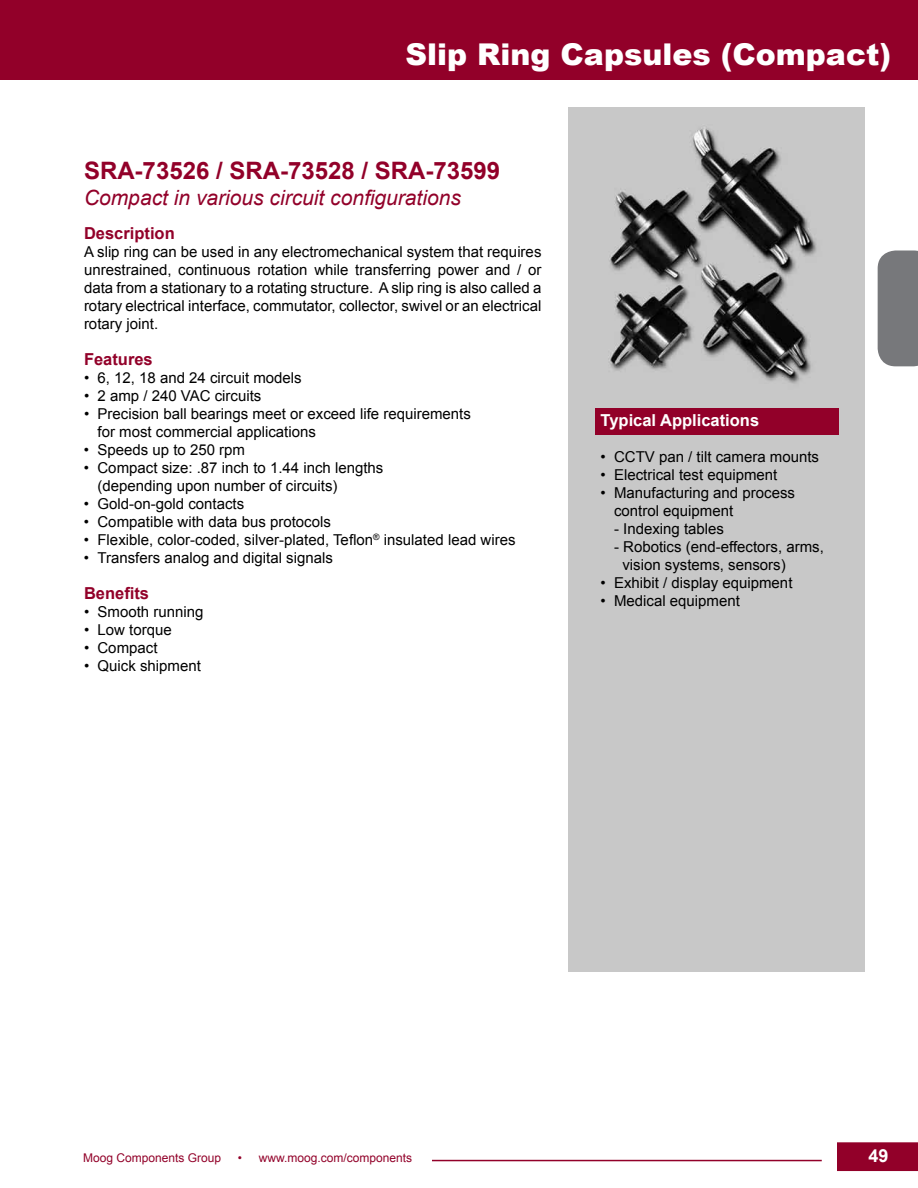
<style>
.page{position:relative;width:918px;height:1188px;background:#fff}
.page>*{position:absolute;margin:0;border:0;box-sizing:border-box;transform-origin:0 0}
.t1{font:900 30px "Arial";color:#fff}
.t2{font:700 24px "Arial";color:#920029}
.t3{font:italic 21px "Arial";color:#920029}
.t4{font:700 18px "Arial";color:#fff}
.t5{font:700 16.5px "Arial";color:#920029}
.t6{font:700 16.5px "Arial";color:#fff}
.t7{font:15px/18px "Arial";color:#000}
.t8{font:12px "Arial";color:#920029}
</style>
<div class="page">
<div style="left:0;top:0;width:918px;height:79px;background:#920029"></div>
<div style="left:837px;top:1142px;width:81px;height:29px;background:#920029"></div>
<hr style="left:432px;top:1160px;width:390px;height:1px;background:#920029">
<div style="left:878px;top:250px;width:40px;height:116px;background:#77787b"></div>
<img style="left:568px;top:108px;width:296px;height:864px">
<div style="left:596px;top:408px;width:243px;height:27px;background:#920029"></div>
<h1 class="t1" style="left:406px;top:32px;width:487px">Slip Ring Capsules (Compact)</h1>
<h2 class="t2" style="left:84px;top:155px;width:418px">SRA-73526 / SRA-73528 / SRA-73599</h2>
<h3 class="t3" style="left:84px;top:184px;width:378px">Compact in various circuit configurations</h3>
<p class="t5" style="left:84px;top:223px;width:92px">Description</p>
<p class="t7" style="left:84px;top:243px;width:459px;text-align:justify">A slip ring can be used in any electromechanical system that requires unrestrained, continuous rotation while transferring power and / or data from a stationary to a rotating structure. A slip ring is also called a rotary electrical interface, commutator, collector, swivel or an electrical rotary joint.</p>
<p class="t5" style="left:84px;top:349px;width:70px">Features</p>
<p class="t7" style="left:84px;top:369px;width:219px">• 6, 12, 18 and 24 circuit models</p>
<p class="t7" style="left:84px;top:387px;width:179px">• 2 amp / 240 VAC circuits</p>
<p class="t7" style="left:98px;top:405px;width:375px;text-indent:-14px">• Precision ball bearings meet or exceed life requirements for most commercial applications</p>
<p class="t7" style="left:84px;top:441px;width:163px">• Speeds up to 250 rpm</p>
<p class="t7" style="left:98px;top:459px;width:287px;text-indent:-14px">• Compact size: .87 inch to 1.44 inch lengths (depending upon number of circuits)</p>
<p class="t7" style="left:84px;top:495px;width:162px">• Gold-on-gold contacts</p>
<p class="t7" style="left:84px;top:513px;width:248px">• Compatible with data bus protocols</p>
<p class="t7" style="left:84px;top:531px;width:433px">• Flexible, color-coded, silver-plated, Teflon<sup>®</sup> insulated lead wires</p>
<p class="t7" style="left:84px;top:549px;width:250px">• Transfers analog and digital signals</p>
<p class="t5" style="left:84px;top:583px;width:67px">Benefits</p>
<p class="t7" style="left:84px;top:603px;width:121px">• Smooth running</p>
<p class="t7" style="left:84px;top:621px;width:89px">• Low torque</p>
<p class="t7" style="left:84px;top:639px;width:75px">• Compact</p>
<p class="t7" style="left:84px;top:657px;width:118px">• Quick shipment</p>
<p class="t6" style="left:601px;top:409px;width:160px">Typical Applications</p>
<p class="t7" style="left:601px;top:448px;width:220px">• CCTV pan / tilt camera mounts</p>
<p class="t7" style="left:601px;top:466px;width:178px">• Electrical test equipment</p>
<p class="t7" style="left:614px;top:484px;width:182px;text-indent:-14px">• Manufacturing and process control equipment</p>
<p class="t7" style="left:614px;top:520px;width:112px">- Indexing tables</p>
<p class="t7" style="left:622px;top:538px;width:203px;text-indent:-8px">- Robotics (end-effectors, arms, vision systems, sensors)</p>
<p class="t7" style="left:601px;top:574px;width:193px">• Exhibit / display equipment</p>
<p class="t7" style="left:601px;top:592px;width:141px">• Medical equipment</p>
<p class="t8" style="left:83px;top:1150px;width:140px">Moog Components Group</p>
<p class="t8" style="left:238px;top:1150px;width:176px">• www.moog.com/components</p>
<p class="t4" style="left:868px;top:1144px;width:22px">49</p>
</div>
